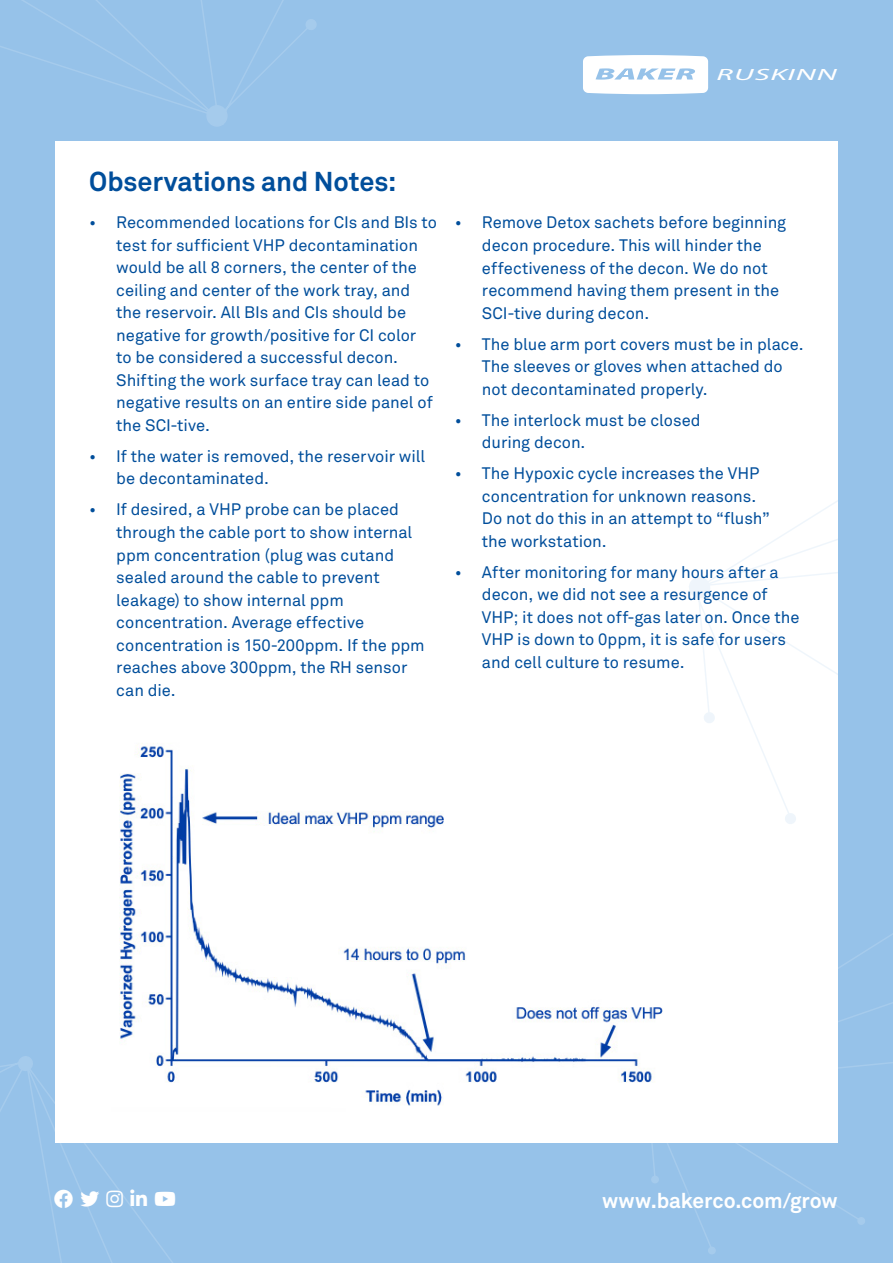
<style>
.page{position:relative;width:893px;height:1263px;background:#96c2e9}
.page>*{position:absolute;margin:0;border:0;box-sizing:border-box;transform-origin:0 0}
.t1{font:700 27px "Akkurat";letter-spacing:-.005em;color:#004e9b}
.t2{font:700 21px "Akkurat";color:#fff}
.t3{font:16.5px/22.5px "Akkurat";color:#004e9b}
.t4{font:italic 16.35px "Myriad Pro";letter-spacing:.025em;color:#fff;scale:1.95 1}
</style>
<div class="page">
<svg style="left:0;top:0;width:316px;height:126px"></svg>
<svg style="left:651px;top:1002px;width:242px;height:243px"></svg>
<svg style="left:856px;top:1216px;width:11px;height:10px"></svg>
<svg style="left:708px;top:1245px;width:8px;height:9px"></svg>
<svg style="left:651px;top:1174px;width:10px;height:11px"></svg>
<div style="left:55px;top:141px;width:783px;height:1002px;background:#fff"></div>
<svg style="left:583px;top:55px;width:125px;height:39px;background:#eef5fb"></svg>
<img style="left:119px;top:743px;width:544px;height:363px">
<svg style="left:689px;top:500px;width:149px;height:312px"></svg>
<svg style="left:785px;top:812px;width:11px;height:12px"></svg>
<svg style="left:702px;top:711px;width:15px;height:14px"></svg>
<svg style="left:0;top:1054px;width:232px;height:209px"></svg>
<p class="t4" style="left:716px;top:64px;width:63px">RUSKINN</p>
<h1 class="t1" style="left:89px;top:165px;width:309px">Observations and Notes:</h1>
<p class="t3" style="left:116px;top:211px;width:322px;text-indent:-27px">• Recommended locations for CIs and BIs to test for sufficient VHP decontamination would be all 8 corners, the center of the ceiling and center of the work tray, and the reservoir. All BIs and CIs should be negative for growth/positive for CI color<br>to be considered a successful decon.<br>Shifting the work surface tray can lead to negative results on an entire side panel of the SCI-tive.</p>
<p class="t3" style="left:116px;top:445px;width:310px;text-indent:-27px">• If the water is removed, the reservoir will be decontaminated.</p>
<p class="t3" style="left:116px;top:498px;width:310px;text-indent:-27px">• If desired, a VHP probe can be placed through the cable port to show internal ppm concentration (plug was cutand sealed around the cable to prevent leakage) to show internal ppm concentration. Average effective concentration is 150-200ppm. If the ppm reaches above 300ppm, the RH sensor can die.</p>
<p class="t3" style="left:482px;top:211px;width:306px;text-indent:-27px">• Remove Detox sachets before beginning decon procedure. This will hinder the effectiveness of the decon. We do not recommend having them present in the SCI-tive during decon.</p>
<p class="t3" style="left:482px;top:332px;width:323px;text-indent:-27px">• The blue arm port covers must be in place.<br>The sleeves or gloves when attached do not decontaminated properly.</p>
<p class="t3" style="left:482px;top:408px;width:220px;text-indent:-27px">• The interlock must be closed during decon.</p>
<p class="t3" style="left:482px;top:462px;width:289px;text-indent:-27px">• The Hypoxic cycle increases the VHP concentration for unknown reasons.<br>Do not do this in an attempt to “flush” the workstation.</p>
<p class="t3" style="left:482px;top:560px;width:319px;text-indent:-27px">• After monitoring for many hours after a decon, we did not see a resurgence of VHP; it does not off-gas later on. Once the VHP is down to 0ppm, it is safe for users and cell culture to resume.</p>
<p class="t2" style="left:602px;top:1187px;width:237px">www.bakerco.com/grow</p>
</div>
